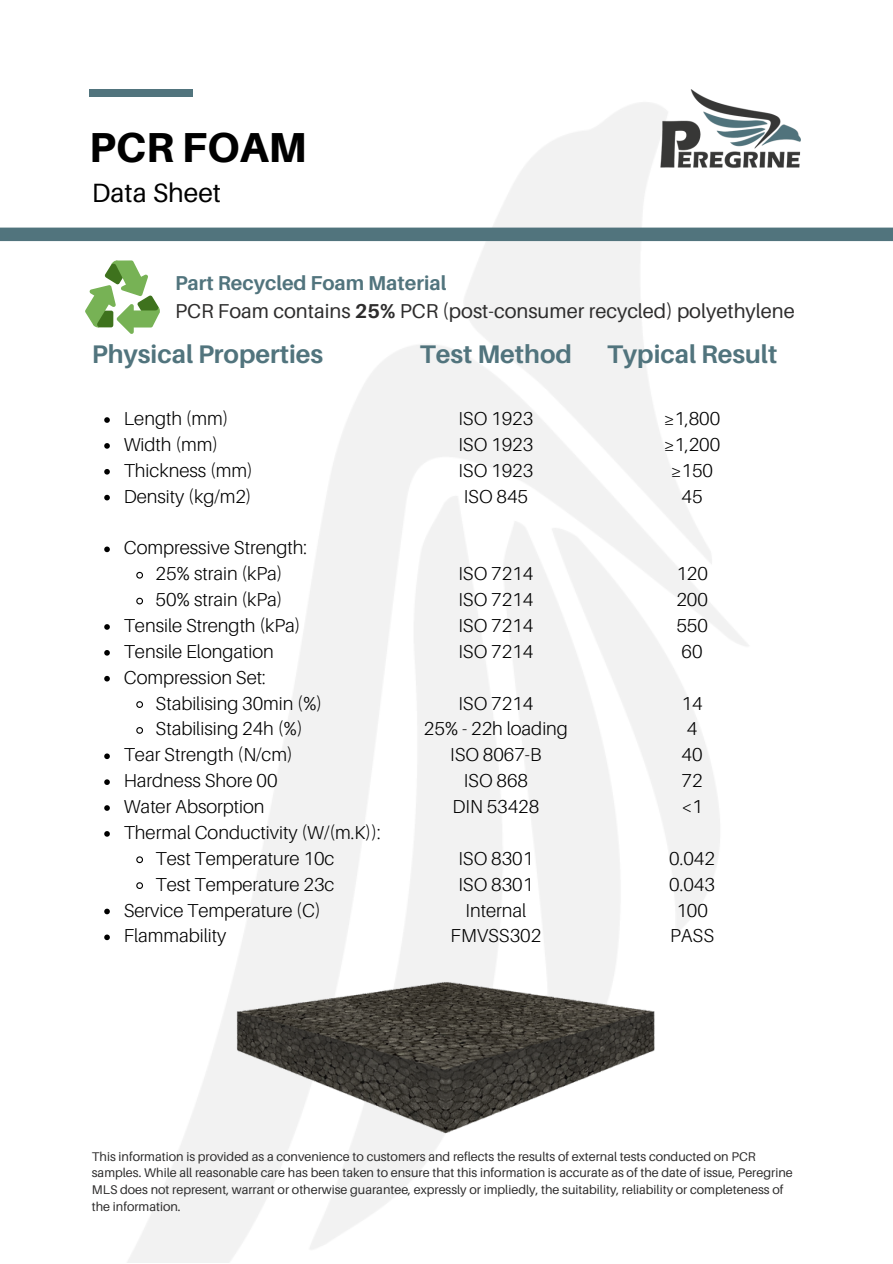
<style>
.page{position:relative;width:893px;height:1264px;background:#fff}
.page>*{position:absolute;margin:0;border:0;box-sizing:border-box;transform-origin:0 0}
.t1{font:800 41.85px "Aileron";color:#000}
.t2{font:26.4px "Aileron";color:#000}
.t3{font:700 25.5px "Aileron";color:#51747d}
.t4{font:20.1px/28px "Aileron";color:#2e2d2d}
.t5{font:300 18.75px/25.8px "Aileron";color:#000;text-align:center}
.t6{font:12.6px/16.8px "Aileron";color:#2e2d2d}
.s1{font-weight:700;color:#51747d}
.s2{font-weight:700}
</style>
<div class="page">
<img style="left:0;top:102px;width:892px;height:1160px">
<img style="left:657px;top:89px;width:143px;height:96px">
<div style="left:0;top:227px;width:892px;height:14px;background:#51747d"></div>
<div style="left:89px;top:89px;width:104px;height:8px;background:#51747d"></div>
<svg style="left:85px;top:260px;width:75px;height:74px"></svg>
<svg style="left:104px;top:417px;width:6px;height:6px"></svg>
<svg style="left:104px;top:443px;width:6px;height:5px"></svg>
<svg style="left:104px;top:469px;width:6px;height:5px"></svg>
<svg style="left:104px;top:495px;width:6px;height:5px"></svg>
<svg style="left:104px;top:546px;width:6px;height:6px"></svg>
<svg style="left:135px;top:571px;width:9px;height:8px"></svg>
<svg style="left:135px;top:597px;width:9px;height:8px"></svg>
<svg style="left:104px;top:624px;width:6px;height:5px"></svg>
<svg style="left:104px;top:650px;width:6px;height:5px"></svg>
<svg style="left:104px;top:676px;width:6px;height:5px"></svg>
<svg style="left:135px;top:700px;width:9px;height:8px"></svg>
<svg style="left:135px;top:726px;width:9px;height:8px"></svg>
<svg style="left:104px;top:753px;width:6px;height:6px"></svg>
<svg style="left:104px;top:779px;width:6px;height:6px"></svg>
<svg style="left:104px;top:805px;width:6px;height:5px"></svg>
<svg style="left:104px;top:831px;width:6px;height:5px"></svg>
<svg style="left:135px;top:855px;width:9px;height:9px"></svg>
<svg style="left:135px;top:881px;width:9px;height:8px"></svg>
<svg style="left:104px;top:908px;width:6px;height:6px"></svg>
<svg style="left:104px;top:934px;width:6px;height:6px"></svg>
<img style="left:221px;top:928px;width:450px;height:221px">
<h1 class="t1" style="left:89px;top:121px;width:219px">PCR FOAM</h1>
<h2 class="t2" style="left:92px;top:176px;width:131px">Data Sheet</h2>
<p class="t4" style="left:175px;top:268px;width:621px"><span class="s1">Part Recycled Foam Material<br></span>PCR Foam contains <span class="s2">25%</span> PCR (post-consumer recycled) polyethylene</p>
<h3 class="t3" style="left:420px;top:338px;width:153px">Test Method</h3>
<h3 class="t3" style="left:92px;top:338px;width:233px">Physical Properties</h3>
<h3 class="t3" style="left:607px;top:338px;width:172px">Typical Result</h3>
<p class="t5" style="left:124px;top:405px;width:131px;text-align:left">Length (mm)<br>Width (mm)<br>Thickness (mm)<br>Density (kg/m2)</p>
<p class="t5" style="left:124px;top:534px;width:185px">Compressive Strength:</p>
<p class="t5" style="left:155px;top:560px;width:129px">25% strain (kPa)</p>
<p class="t5" style="left:155px;top:586px;width:129px">50% strain (kPa)</p>
<p class="t5" style="left:124px;top:612px;width:178px">Tensile Strength (kPa)</p>
<p class="t5" style="left:124px;top:638px;width:151px">Tensile Elongation</p>
<p class="t5" style="left:124px;top:664px;width:143px">Compression Set:</p>
<p class="t5" style="left:155px;top:689px;width:168px">Stabilising 30min (%)</p>
<p class="t5" style="left:155px;top:715px;width:149px">Stabilising 24h (%)</p>
<p class="t5" style="left:124px;top:741px;width:171px">Tear Strength (N/cm)</p>
<p class="t5" style="left:124px;top:767px;width:155px">Hardness Shore 00</p>
<p class="t5" style="left:124px;top:793px;width:142px">Water Absorption</p>
<p class="t5" style="left:124px;top:819px;width:258px">Thermal Conductivity (W/(m.K)):</p>
<p class="t5" style="left:155px;top:845px;width:180px">Test Temperature 10c</p>
<p class="t5" style="left:155px;top:870px;width:180px">Test Temperature 23c</p>
<p class="t5" style="left:124px;top:896px;width:198px">Service Temperature (C)</p>
<p class="t5" style="left:124px;top:922px;width:104px">Flammability</p>
<p class="t5" style="left:458px;top:405px;width:76px;text-align:justify">ISO 1923<br>ISO 1923<br>ISO 1923<br>ISO 845</p>
<p class="t5" style="left:458px;top:560px;width:76px;text-align:justify">ISO 7214<br>ISO 7214<br>ISO 7214<br>ISO 7214</p>
<p class="t5" style="left:424px;top:689px;width:145px">ISO 7214<br>25% - 22h loading<br>ISO 8067-B<br>ISO 868<br>DIN 53428</p>
<p class="t5" style="left:450px;top:845px;width:92px">ISO 8301<br>ISO 8301<br>Internal<br>FMVSS302</p>
<p class="t5" style="left:664px;top:405px;width:58px">≥1,800 ≥1,200 ≥150<br>45</p>
<p class="t5" style="left:676px;top:560px;width:33px;text-align:justify">120<br>200<br>550<br>60</p>
<p class="t5" style="left:681px;top:689px;width:23px;text-align:left">14<br>4<br>40<br>72 &lt;1</p>
<p class="t5" style="left:669px;top:845px;width:47px">0.042<br>0.043<br>100<br>PASS</p>
<p class="t6" style="left:92px;top:1147px;width:702px">This information is provided as a convenience to customers and reflects the results of external tests conducted on PCR samples. While all reasonable care has been taken to ensure that this information is accurate as of the date of issue, Peregrine MLS does not represent, warrant or otherwise guarantee, expressly or impliedly, the suitability, reliability or completeness of the information.</p>
</div>
